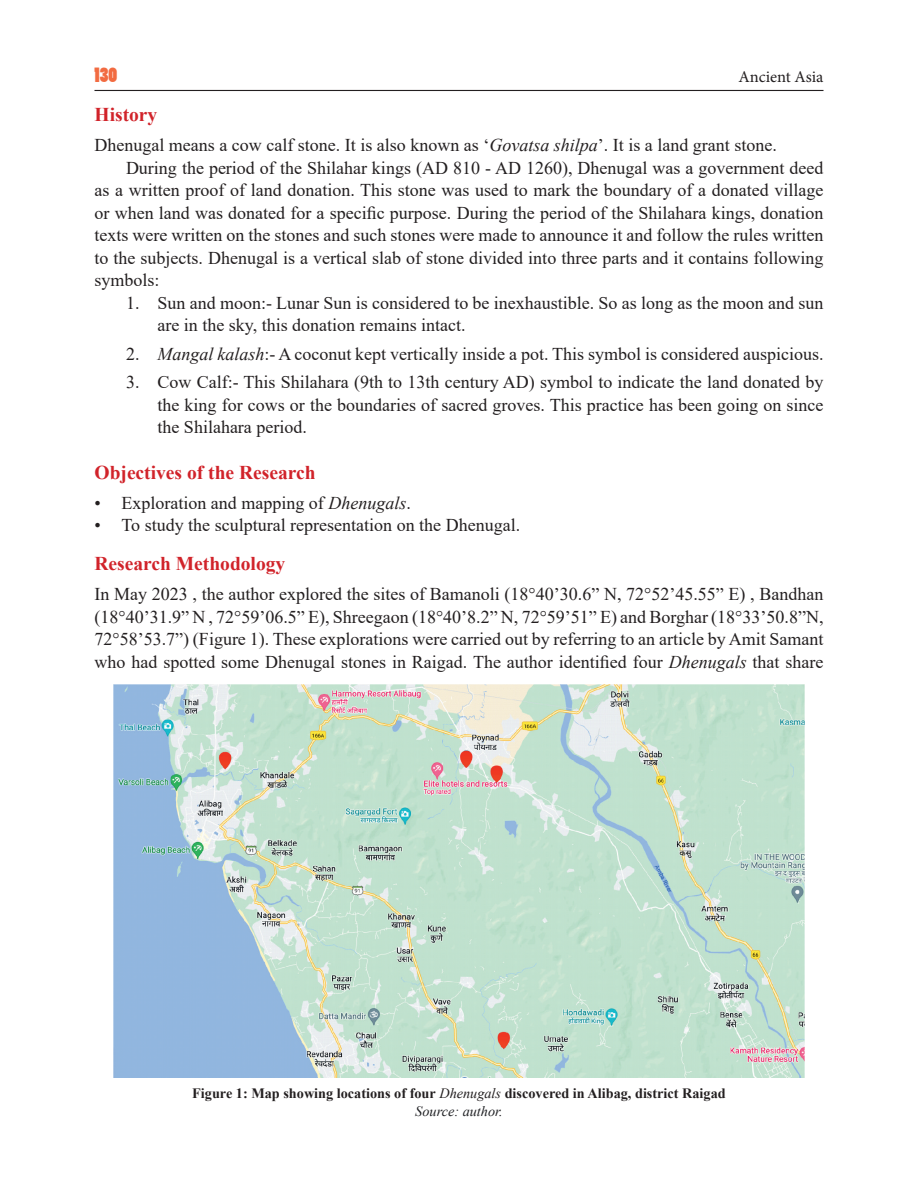
<style>
.page{position:relative;width:918px;height:1188px;background:#fff}
.page>*{position:absolute;margin:0;border:0;box-sizing:border-box;transform-origin:0 0}
.sub_head_1{font:700 19.5px "Times New Roman";color:#d1232a}
.t1{font:19.5px "Poplar Std";color:#f26b41}
.Body_text{font:18px/22.5px "Times New Roman";color:#231f20;text-align:justify}
.Body_left{font:18px/22.5px "Times New Roman";color:#231f20;text-align:justify}
.hang_2{font:18px/22.5px "Times New Roman";color:#231f20}
.t2{font:16.5px "Minion Pro";color:#231f20}
.t3{font:700 14.25px "Times New Roman";color:#231f20}
.source{font:italic 14.25px "Times New Roman";color:#202124}
.s1{font-style:italic}
.s2{font-weight:400;font-style:italic}
</style>
<div class="page">
<hr style="left:94px;top:90px;width:730px;height:1px;background:#231f20">
<img style="left:114px;top:684px;width:690px;height:393px">
<p class="t1" style="left:94px;top:65px;width:24px">130</p>
<p class="t2" style="left:738px;top:66px;width:87px">Ancient Asia</p>
<p class="sub_head_1" style="left:94px;top:101px;width:64px">History</p>
<p class="Body_left" style="left:94px;top:133px;width:684px">Dhenugal means a cow calf stone. It is also known as ‘<span class="s1">Govatsa shilpa</span>’. It is a land grant stone.</p>
<p class="Body_text" style="left:94px;top:156px;width:731px;text-indent:32px">During the period of the Shilahar kings (AD 810 - AD 1260), Dhenugal was a government deed as a written proof of land donation. This stone was used to mark the boundary of a donated village or when land was donated for a specific purpose. During the period of the Shilahara kings, donation texts were written on the stones and such stones were made to announce it and follow the rules written to the subjects. Dhenugal is a vertical slab of stone divided into three parts and it contains following symbols:</p>
<p class="hang_2" style="left:158px;top:291px;width:668px;text-indent:-32px">1. Sun and moon:- Lunar Sun is considered to be inexhaustible. So as long as the moon and sun are in the sky, this donation remains intact.</p>
<p class="hang_2" style="left:126px;top:342px;width:699px">2. <span class="s1">Mangal kalash</span>:- A coconut kept vertically inside a pot. This symbol is considered auspicious.</p>
<p class="hang_2" style="left:158px;top:370px;width:668px;text-align:justify;text-indent:-32px">3. Cow Calf:- This Shilahara (9th to 13th century AD) symbol to indicate the land donated by the king for cows or the boundaries of sacred groves. This practice has been going on since the Shilahara period.</p>
<p class="sub_head_1" style="left:94px;top:458px;width:223px">Objectives of the Research</p>
<p class="Body_text" style="left:94px;top:491px;width:318px">• Exploration and mapping of <span class="s1">Dhenugals</span>.</p>
<p class="Body_text" style="left:94px;top:513px;width:427px">• To study the sculptural representation on the Dhenugal.</p>
<p class="sub_head_1" style="left:94px;top:550px;width:192px">Research Methodology</p>
<p class="Body_left" style="left:94px;top:583px;width:731px">In May 2023 , the author explored the sites of Bamanoli (18°40’30.6” N, 72°52’45.55” E) , Bandhan (18°40’31.9” N , 72°59’06.5” E), Shreegaon (18°40’8.2” N, 72°59’51” E) and Borghar (18°33’50.8”N, 72°58’53.7”) (Figure 1). These explorations were carried out by referring to an article by Amit Samant who had spotted some Dhenugal stones in Raigad. The author identified four <span class="s1">Dhenugals</span> that share</p>
<p class="t3" style="left:192px;top:1083px;width:535px">Figure 1: Map showing locations of four <span class="s2">Dhenugals</span> discovered in Alibag, district Raigad</p>
<p class="source" style="left:415px;top:1101px;width:89px">Source: author.</p>
</div>
